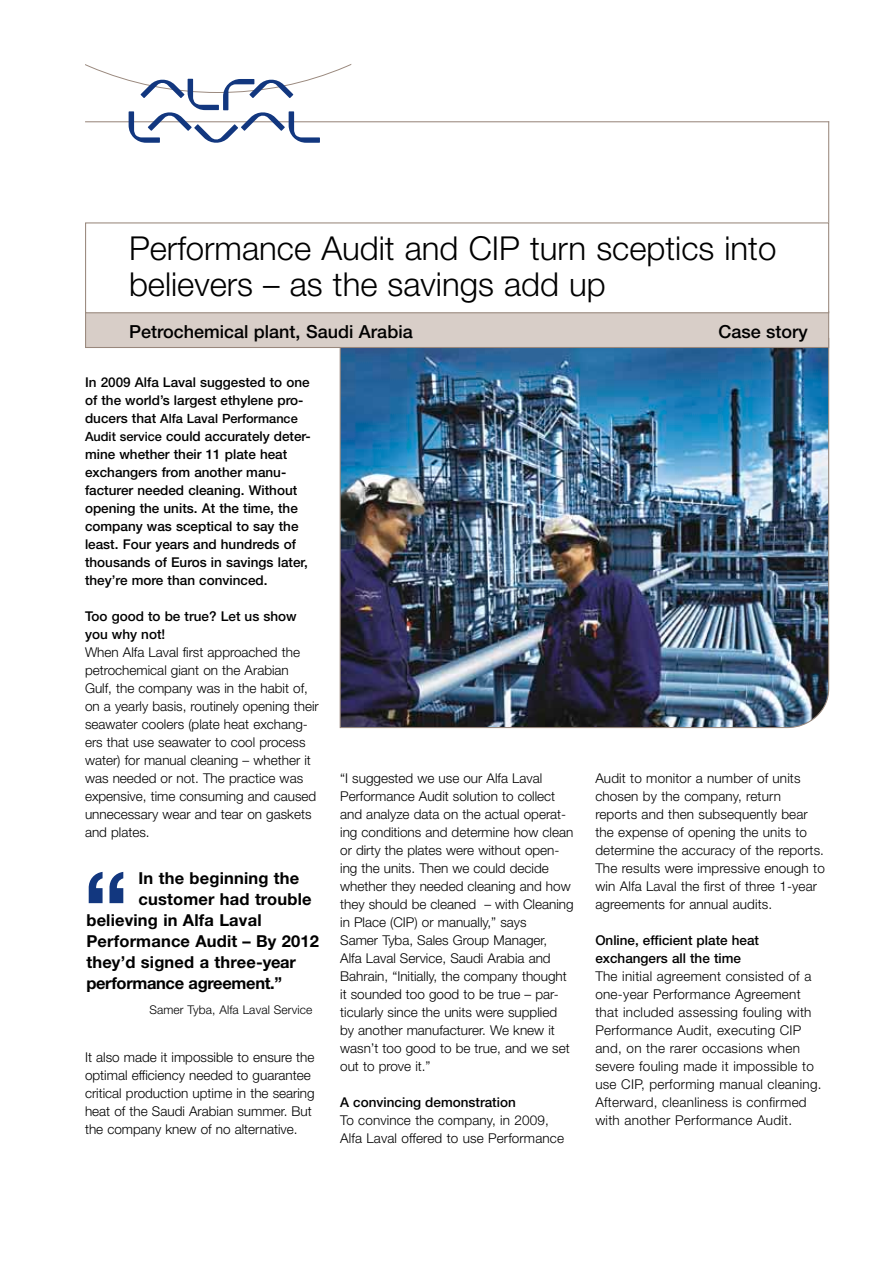
<style>
.page{position:relative;width:893px;height:1263px;background:#fff}
.page>*{position:absolute;margin:0;border:0;box-sizing:border-box;transform-origin:0 0}
.t1{font:700 97.5px "Helvetica Neue LT Std";color:#12377f}
.t2{font:300 33px/36px "Helvetica Neue LT Std";color:#000}
.t3{font:500 18px "Helvetica Neue LT Std";color:#000}
.t4{font:700 16.5px "Helvetica Neue LT Std";letter-spacing:.01em;color:#000}
.t5{font:700 16.5px "Helvetica Neue LT Std";letter-spacing:-.02em;color:#000}
.t6{font:300 13.5px/18px "Helvetica Neue LT Std";color:#000}
.t7{font:500 13.5px/18px "Helvetica Neue LT Std";color:#000}
.t8{font:300 13.5px/18px "Helvetica Neue LT Std";letter-spacing:.02em;color:#000}
.t9{font:500 12.75px "Helvetica Neue LT Std";color:#000}
.t10{font:300 12px "Helvetica Neue LT Std";letter-spacing:.01em;color:#000}
.s1{font-size:13.5px}
.s2{font-size:12.75px}
</style>
<div class="page">
<img style="left:339px;top:337px;width:491px;height:392px">
<div style="left:85px;top:311px;width:744px;height:37px;background:#d8cec8;border:1px solid #99887d"></div>
<div style="left:85px;top:222px;width:744px;height:91px;background:#fff;border:1px solid #99887d"></div>
<hr style="left:85px;top:121px;width:744px;height:1px;background:#99887d">
<hr style="left:828px;top:121px;width:1px;height:102px;background:#99887d">
<svg style="left:85px;top:64px;width:266px;height:79px"></svg>
<h2 class="t2" style="left:129px;top:230px;width:649px">Performance Audit and CIP turn sceptics into believers – as the savings add up</h2>
<h3 class="t3" style="left:129px;top:321px;width:285px">Petrochemical plant, Saudi Arabia</h3>
<h3 class="t3" style="left:718px;top:321px;width:91px">Case story</h3>
<p class="t7" style="left:85px;top:373px;width:226px">In 2009 Alfa Laval suggested to one of the world’s largest ethylene pro-</p>
<p class="t9" style="left:85px;top:411px;width:214px"><span class="s1">ducers that</span> Alfa Laval Performance</p>
<p class="t7" style="left:85px;top:427px;width:227px"><span class="s2">Audit service</span> could accurately deter&shy;mine whether their 11 plate heat exchangers from another manu&shy;facturer needed cleaning. Without opening the units. At the time, the company was sceptical to say the least. Four years and hundreds of thousands of Euros in savings later, they’re more than convinced.</p>
<p class="t7" style="left:85px;top:607px;width:213px">Too good to be true? Let us show you why not!</p>
<p class="t6" style="left:85px;top:643px;width:235px">When Alfa Laval first approached the petrochemical giant on the Arabian Gulf, the company was in the habit of, on a yearly basis, routinely opening their seawater coolers (plate heat exchang&shy;ers that use seawater to cool process water) for manual cleaning – whether it was needed or not. The practice was expensive, time consuming and caused unnecessary wear and tear on gaskets and plates.</p>
<h1 class="t1" style="left:83px;top:846px;width:47px">“</h1>
<p class="t4" style="left:139px;top:867px;width:162px">In the beginning the</p>
<p class="t4" style="left:139px;top:888px;width:175px">customer had trouble</p>
<p class="t4" style="left:86px;top:909px;width:177px">believing in Alfa Laval</p>
<p class="t4" style="left:86px;top:930px;width:234px">Performance Audit – By 2012</p>
<p class="t4" style="left:86px;top:951px;width:211px">they’d signed a three-year</p>
<p class="t5" style="left:86px;top:972px;width:197px">performance agreement.”</p>
<p class="t10" style="left:149px;top:1002px;width:164px">Samer Tyba, Alfa Laval Service</p>
<p class="t6" style="left:85px;top:1048px;width:231px">It also made it impossible to ensure the optimal efficiency needed to guarantee critical production uptime in the searing heat of the Saudi Arabian summer. But the company knew of no alternative.</p>
<p class="t6" style="left:340px;top:769px;width:235px">“I suggested we use our Alfa Laval Performance Audit solution to collect and analyze data on the actual operat&shy;ing conditions and determine how clean or dirty the plates were without open&shy;ing the units. Then we could decide whether they needed cleaning and how they should be cleaned – with Cleaning in Place (CIP) or manually,” says<br>Samer Tyba, Sales Group Manager,<br>Alfa Laval Service, Saudi Arabia and Bahrain, “Initially, the company thought it sounded too good to be true – par&shy;ticularly since the units were supplied by another manufacturer. We knew it wasn’t too good to be true, and we set out to prove it.”</p>
<p class="t7" style="left:340px;top:1093px;width:177px">A convincing demonstration</p>
<p class="t6" style="left:340px;top:1111px;width:225px">To convince the company, in 2009,<br>Alfa Laval offered to use Performance</p>
<p class="t6" style="left:595px;top:769px;width:231px">Audit to monitor a number of units chosen by the company, return reports and then subsequently bear the expense of opening the units to determine the accuracy of the reports.<br>The results were impressive enough to win Alfa Laval the first of three 1-year agreements for annual audits.</p>
<p class="t7" style="left:595px;top:931px;width:165px">Online, efficient plate heat exchangers all the time</p>
<p class="t8" style="left:595px;top:967px;width:228px">The initial agreement consisted of a one-year Performance Agreement that included assessing fouling with Performance Audit, executing CIP and, on the rarer occasions when severe fouling made it impossible to use CIP, performing manual cleaning.<br>Afterward, cleanliness is confirmed with another Performance Audit.</p>
</div>
